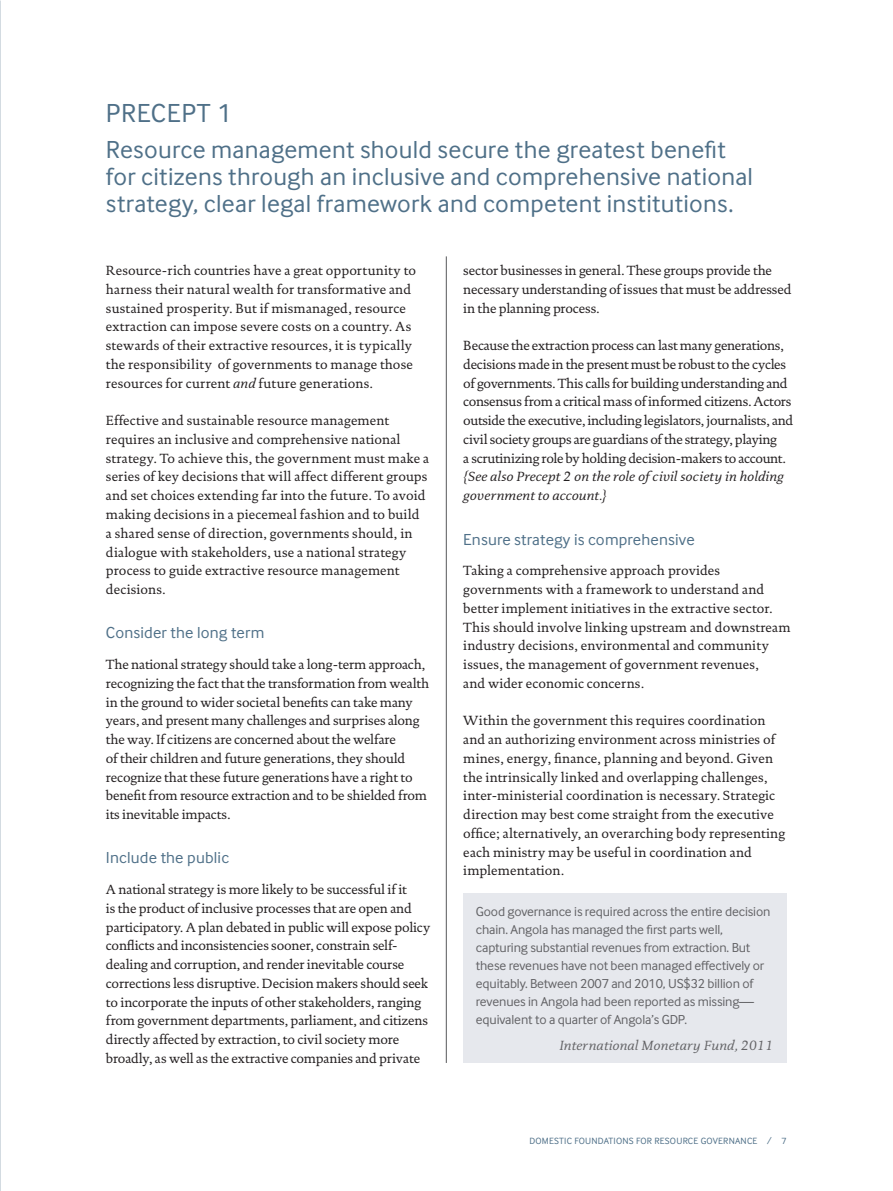
<style>
.page{position:relative;width:893px;height:1191px;background:#fff}
.page>*{position:absolute;margin:0;border:0;box-sizing:border-box;transform-origin:0 0}
.Chapter_title{font:27px "Inter Face";letter-spacing:.025em;color:#4f7088}
.Precept_stand_firs{font:25.5px/27px "Inter Face";letter-spacing:.01em;color:#4f7088}
.A_head_INTERFACE{font:16.5px "Inter Face";letter-spacing:.01em;color:#4f7088}
.FULL_OUT__SPACE_AFT{font:13.5px/18.8px "DTL Documenta T";color:#231f20}
.FULL_OUT__SPACE_AFT-2{font:13.5px/18.8px "DTL Documenta T";letter-spacing:-.02em;color:#231f20}
.Box_text{font:13.5px/18px "Inter Face";letter-spacing:-.01em;color:#636366}
.Box_ref{font:italic 13.5px "DTL Documenta T";letter-spacing:.01em;color:#636366}
.Master_page_runnin{font:9.3px "Inter Face";letter-spacing:.025em;color:#4f7088}
.s1{font-style:italic}
</style>
<div class="page">
<hr style="left:446px;top:256px;width:1px;height:807px;background:#57585a">
<div style="left:463px;top:894px;width:323px;height:169px;background:#e6e8ed"></div>
<p class="Chapter_title" style="left:106px;top:98px;width:128px">PRECEPT 1</p>
<p class="Precept_stand_firs" style="left:106px;top:135px;width:649px">Resource management should secure the greatest benefit for citizens through an inclusive and comprehensive national strategy, clear legal framework and competent institutions.</p>
<p class="FULL_OUT__SPACE_AFT" style="left:106px;top:261px;width:312px">Resource-rich countries have a great opportunity to harness their natural wealth for transformative and sustained prosperity. But if mismanaged, resource extraction can impose severe costs on a country. As stewards of their extractive resources, it is typically the responsibility of governments to manage those resources for current <span class="s1">and</span> future generations.</p>
<p class="FULL_OUT__SPACE_AFT" style="left:106px;top:411px;width:325px">Effective and sustainable resource management requires an inclusive and comprehensive national strategy. To achieve this, the government must make a series of key decisions that will affect different groups and set choices extending far into the future. To avoid making decisions in a piecemeal fashion and to build<br>a shared sense of direction, governments should, in dialogue with stakeholders, use a national strategy process to guide extractive resource management decisions.</p>
<p class="A_head_INTERFACE" style="left:106px;top:623px;width:160px">Consider the long term</p>
<p class="FULL_OUT__SPACE_AFT" style="left:106px;top:655px;width:325px">The national strategy should take a long-term approach, recognizing the fact that the transformation from wealth in the ground to wider societal benefits can take many years, and present many challenges and surprises along the way. If citizens are concerned about the welfare<br>of their children and future generations, they should recognize that these future generations have a right to benefit from resource extraction and to be shielded from its inevitable impacts.</p>
<p class="A_head_INTERFACE" style="left:106px;top:848px;width:125px">Include the public</p>
<p class="FULL_OUT__SPACE_AFT" style="left:106px;top:880px;width:326px">A national strategy is more likely to be successful if it<br>is the product of inclusive processes that are open and participatory. A plan debated in public will expose policy conflicts and inconsistencies sooner, constrain self&shy;dealing and corruption, and render inevitable course corrections less disruptive. Decision makers should seek to incorporate the inputs of other stakeholders, ranging from government departments, parliament, and citizens directly affected by extraction, to civil society more broadly, as well as the extractive companies and private</p>
<p class="FULL_OUT__SPACE_AFT" style="left:463px;top:261px;width:330px">sector businesses in general. These groups provide the necessary understanding of issues that must be addressed in the planning process.</p>
<p class="FULL_OUT__SPACE_AFT-2" style="left:463px;top:336px;width:331px">Because the extraction process can last many generations, decisions made in the present must be robust to the cycles of governments. This calls for building understanding and consensus from a critical mass of informed citizens. Actors outside the executive, including legislators, journalists, and civil society groups are guardians of the strategy, playing<br>a scrutinizing role by holding decision-makers to account. <span class="s1">{See also Precept 2 on the role of civil society in holding government to account.}</span></p>
<p class="A_head_INTERFACE" style="left:463px;top:529px;width:233px">Ensure strategy is comprehensive</p>
<p class="FULL_OUT__SPACE_AFT" style="left:463px;top:561px;width:329px">Taking a comprehensive approach provides governments with a framework to understand and better implement initiatives in the extractive sector.<br>This should involve linking upstream and downstream industry decisions, environmental and community issues, the management of government revenues,<br>and wider economic concerns.</p>
<p class="FULL_OUT__SPACE_AFT" style="left:463px;top:711px;width:323px">Within the government this requires coordination and an authorizing environment across ministries of mines, energy, finance, planning and beyond. Given the intrinsically linked and overlapping challenges, inter-ministerial coordination is necessary. Strategic direction may best come straight from the executive office; alternatively, an overarching body representing each ministry may be useful in coordination and implementation.</p>
<p class="Box_text" style="left:476px;top:902px;width:296px">Good governance is required across the entire decision chain. Angola has managed the first parts well, capturing substantial revenues from extraction. But these revenues have not been managed effectively or equitably. Between 2007 and 2010, US$32 billion of revenues in Angola had been reported as missing— equivalent to a quarter of Angola’s GDP.</p>
<p class="Box_ref" style="left:559px;top:1037px;width:216px">International Monetary Fund, 2011</p>
<p class="Master_page_runnin" style="left:529px;top:1135px;width:259px">DOMESTIC FOUNDATIONS FOR RESOURCE GOVERNANCE / 7</p>
</div>
